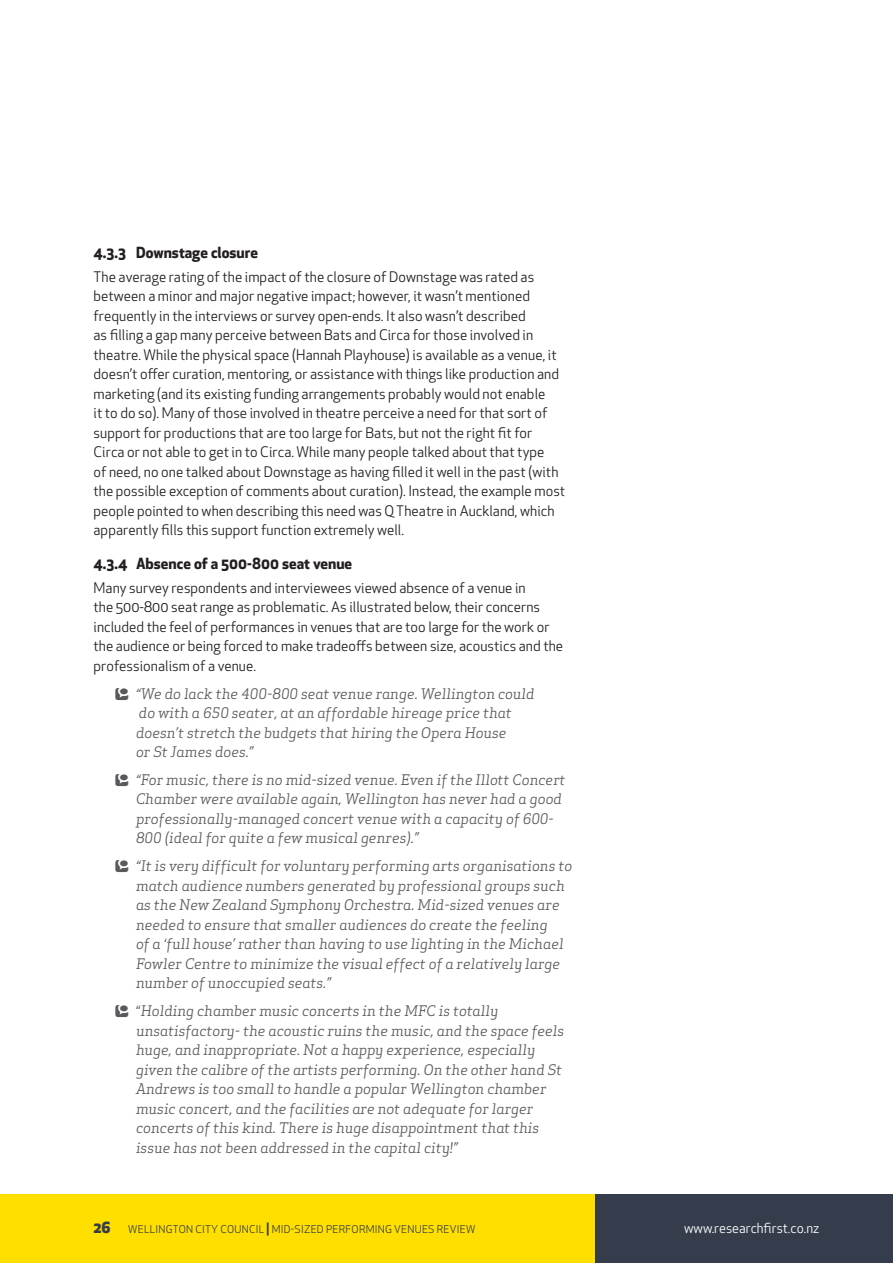
<style>
.page{position:relative;width:893px;height:1263px;background:#fff}
.page>*{position:absolute;margin:0;border:0;box-sizing:border-box;transform-origin:0 0}
.t1{font:700 15px "Apex New";color:#231f20}
.t2{font:14.25px/19.5px "Apex New";letter-spacing:.005em;color:#231f20}
.t3{font:italic 14.25px/19.5px "Apex Serif";letter-spacing:.005em;color:#58595b}
.t4{font:13.5px "Apex New";color:#fff}
.t5{font:10.5px "Apex New";letter-spacing:.025em;color:#353c4b}
.s1{font-style:normal}
.s2{font-weight:800;font-size:15px}
.s3{font-weight:700;font-size:13.05px}
</style>
<div class="page">
<div style="left:0;top:1195px;width:651px;height:68px;background:#ffdf00"></div>
<div style="left:595px;top:1195px;width:298px;height:68px;background:#353c4b"></div>
<p class="t1" style="left:94px;top:246px;width:166px">4.3.3 Downstage closure</p>
<p class="t2" style="left:94px;top:268px;width:473px">The average rating of the impact of the closure of Downstage was rated as between a minor and major negative impact; however, it wasn’t mentioned frequently in the interviews or survey open-ends. It also wasn’t described<br>as filling a gap many perceive between Bats and Circa for those involved in theatre. While the physical space (Hannah Playhouse) is available as a venue, it doesn’t offer curation, mentoring, or assistance with things like production and marketing (and its existing funding arrangements probably would not enable<br>it to do so). Many of those involved in theatre perceive a need for that sort of support for productions that are too large for Bats, but not the right fit for Circa or not able to get in to Circa. While many people talked about that type<br>of need, no one talked about Downstage as having filled it well in the past (with the possible exception of comments about curation). Instead, the example most people pointed to when describing this need was Q Theatre in Auckland, which apparently fills this support function extremely well.</p>
<p class="t1" style="left:94px;top:557px;width:260px">4.3.4 Absence of a 500-800 seat venue</p>
<p class="t2" style="left:94px;top:579px;width:471px">Many survey respondents and interviewees viewed absence of a venue in<br>the 500-800 seat range as problematic. As illustrated below, their concerns included the feel of performances in venues that are too large for the work or the audience or being forced to make tradeoffs between size, acoustics and the professionalism of a venue.</p>
<p class="t3" style="left:136px;top:685px;width:400px">“We do lack the 400-800 seat venue range. Wellington could do with a 650 seater, at an affordable hireage price that doesn’t stretch the budgets that hiring the Opera House<br>or St James does.”</p>
<p class="t3" style="left:136px;top:771px;width:431px">“For music, there is no mid-sized venue. Even if the Illott Concert Chamber were available again, Wellington has never had a good professionally-managed concert venue with a capacity of 600- 800 (ideal for quite a few musical genres).”</p>
<p class="t3" style="left:136px;top:858px;width:438px">“It is very difficult for voluntary performing arts organisations to match audience numbers generated by professional groups such as the New Zealand Symphony Orchestra. Mid-sized venues are needed to ensure that smaller audiences do create the feeling<br>of a ‘full house’ rather than having to use lighting in the Michael Fowler Centre to minimize the visual effect of a relatively large number of unoccupied seats.”</p>
<p class="t3" style="left:136px;top:1003px;width:430px"><span class="s1">“</span>Holding chamber music concerts in the MFC is totally unsatisfactory- the acoustic ruins the music, and the space feels huge, and inappropriate. Not a happy experience, especially given the calibre of the artists performing. On the other hand St Andrews is too small to handle a popular Wellington chamber music concert, and the facilities are not adequate for larger concerts of this kind. There is huge disappointment that this issue has not been addressed in the capital city!”</p>
<p class="t5" style="left:94px;top:1225px;width:383px"><span class="s2">26</span> WELLINGTON CITY COUNCIL <span class="s3">|</span> MID-SIZED PERFORMING VENUES REVIEW</p>
<p class="t4" style="left:684px;top:1223px;width:137px">www.researchfirst.co.nz</p>
</div>
